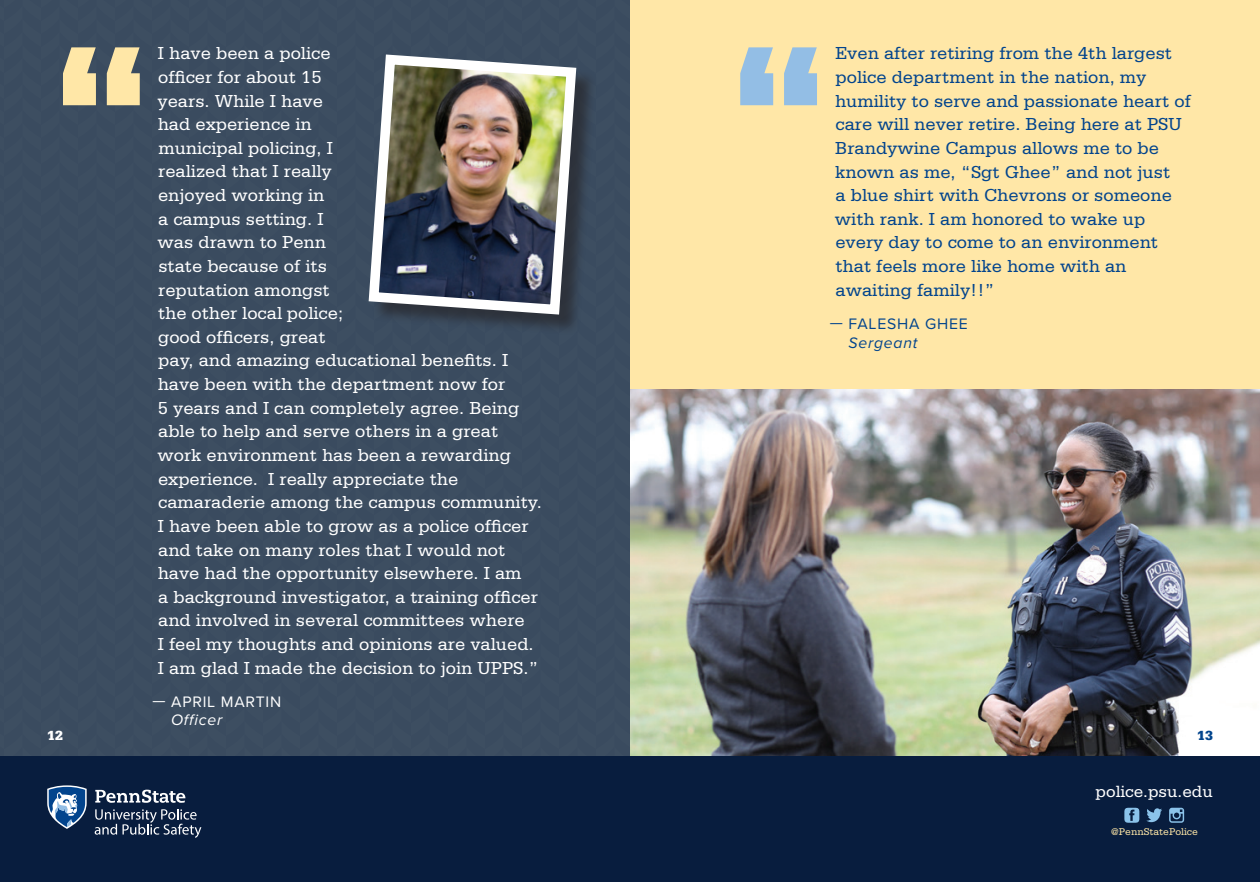
<style>
.page{position:relative;width:1260px;height:882px;background:#fff}
.page>*{position:absolute;margin:0;border:0;box-sizing:border-box;transform-origin:0 0}
.t1{font:18.38px/23.6px "Serifa Std";color:#fff}
.t2{font:18.38px/23.6px "Serifa Std";color:#02448d}
.t3{font:17.15px "Serifa Std";color:#fff}
.t4{font:15.75px "Proxima Nova";letter-spacing:.05em;color:#fff}
.t5{font:15.75px "Proxima Nova";letter-spacing:.05em;color:#02448d}
.t6{font:italic 15.75px "Proxima Nova";letter-spacing:.05em;color:#02448d}
.t7{font:italic 15.75px "Proxima Nova";letter-spacing:.05em;color:#fff}
.t8{font:900 14px "Serifa Std";color:#fff}
.t9{font:900 14px "Serifa Std";color:#02448d}
.t10{font:10.33px "Serifa Std";color:#ffe7a7}
</style>
<div class="page">
<div style="left:0;top:756px;width:1260px;height:126px;background:#081d3e"></div>
<div style="left:0;top:0;width:630px;height:756px;background:#3b4c60"></div>
<div style="left:630px;top:0;width:630px;height:756px;background:#ffe7a7"></div>
<img style="left:630px;top:389px;width:630px;height:367px">
<svg style="left:47px;top:785px;width:40px;height:44px"></svg>
<svg style="left:95px;top:790px;width:90px;height:13px"></svg>
<svg style="left:95px;top:809px;width:106px;height:29px"></svg>
<svg style="left:1124px;top:808px;width:15px;height:15px"></svg>
<svg style="left:1146px;top:808px;width:16px;height:14px"></svg>
<svg style="left:1169px;top:808px;width:15px;height:15px"></svg>
<svg style="left:63px;top:47px;width:77px;height:58px"></svg>
<svg style="left:740px;top:47px;width:77px;height:58px"></svg>
<div style="left:372px;top:58px;width:225px;height:278px;background:#231f20;opacity:.57"></div>
<img style="left:368px;top:54px;width:213px;height:266px">
<p class="t1" style="left:158px;top:42px;width:386px">I have been a police<br>officer for about 15<br>years. While I have<br>had experience in<br>municipal policing, I<br>realized that I really<br>enjoyed working in<br>a campus setting. I<br>was drawn to Penn<br>state because of its<br>reputation amongst<br>the other local police;<br>good officers, great<br>pay, and amazing educational benefits. I have been with the department now for<br>5 years and I can completely agree. Being able to help and serve others in a great work environment has been a rewarding experience. I really appreciate the camaraderie among the campus community.<br>I have been able to grow as a police officer and take on many roles that I would not have had the opportunity elsewhere. I am<br>a background investigator, a training officer and involved in several committees where<br>I feel my thoughts and opinions are valued.<br>I am glad I made the decision to join UPPS.”</p>
<p class="t4" style="left:152px;top:690px;width:130px">— APRIL MARTIN</p>
<p class="t7" style="left:171px;top:708px;width:53px">Officer</p>
<p class="t2" style="left:835px;top:42px;width:357px">Even after retiring from the 4th largest police department in the nation, my humility to serve and passionate heart of care will never retire. Being here at PSU Brandywine Campus allows me to be known as me, “Sgt Ghee” and not just<br>a blue shirt with Chevrons or someone with rank. I am honored to wake up every day to come to an environment that feels more like home with an awaiting family!!”</p>
<p class="t5" style="left:830px;top:312px;width:140px">— FALESHA GHEE</p>
<p class="t6" style="left:848px;top:331px;width:71px">Sergeant</p>
<p class="t8" style="left:47px;top:727px;width:17px">12</p>
<p class="t9" style="left:1197px;top:727px;width:17px">13</p>
<p class="t3" style="left:1096px;top:782px;width:119px">police.psu.edu</p>
<p class="t10" style="left:1111px;top:826px;width:89px">@PennStatePolice</p>
</div>
